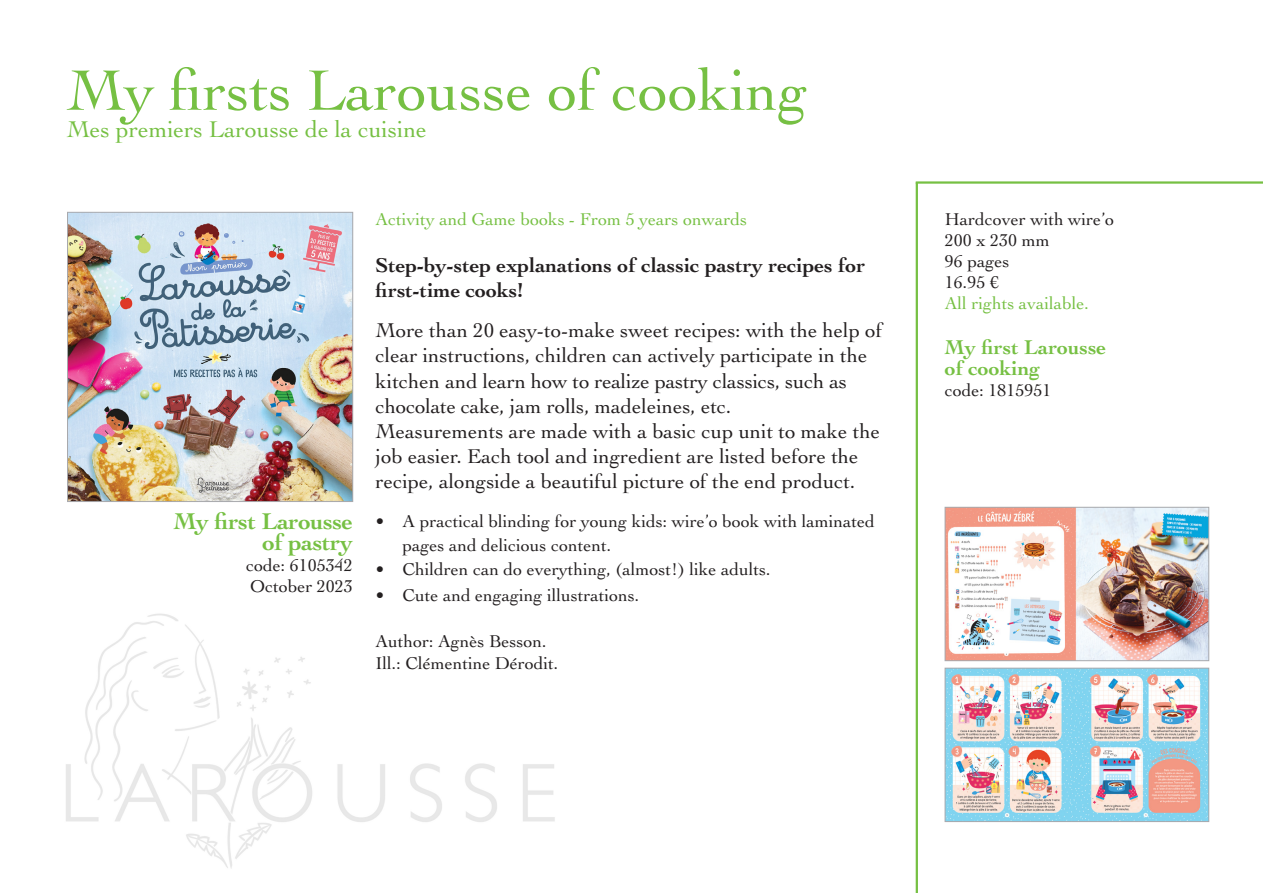
<style>
.page{position:relative;width:1263px;height:893px;background:#fff}
.page>*{position:absolute;margin:0;border:0;box-sizing:border-box;transform-origin:0 0}
._01_Titre-eng_activite-jeux{font:60px "Cochin LT Std";color:#76c043}
._01_Titre-fra_activite-jeux{font:24px "Cochin LT Std";color:#76c043}
._04_titre-livre-dr_activite-jeux{font:700 24px/21px "Cochin LT Std";letter-spacing:-.015em;color:#76c043;text-align:right}
._02_description_activite-jeux{font:21px/25.2px "Cochin LT Std";color:#231f20}
._02_chapeau_activite-jeux{font:700 21px/25.2px "Cochin LT Std";color:#231f20}
._03_Titre-livre-g_activite-jeux{font:700 21px "Cochin LT Std";color:#76c043}
._03_info-technique_docu{font:18px/24px "Cochin LT Std";color:#231f20}
._02_description{font:18px "Cochin LT Std";color:#231f20}
._02_info-partie_activite-jeux{font:18px "Cochin LT Std";color:#76c043}
._04_info-technique-livre-dr{font:18px "Cochin LT Std";color:#231f20}
._03_right_activite-jeux{font:18px "Cochin LT Std";color:#76c043}
._03_info-technique-livre-g_activite-jeux{font:18px "Cochin LT Std";color:#231f20}
</style>
<div class="page">
<img style="left:66px;top:613px;width:489px;height:256px">
<hr style="left:916px;top:181px;width:347px;height:3px;background:#76c043">
<hr style="left:916px;top:183px;width:2px;height:710px;background:#76c043">
<img style="left:69px;top:214px;width:282px;height:286px">
<div style="left:67px;top:212px;width:286px;height:290px;border:1px solid #a8a9ad"></div>
<img style="left:947px;top:670px;width:260px;height:150px">
<div style="left:945px;top:668px;width:264px;height:154px;border:1px solid #a8a9ad"></div>
<img style="left:947px;top:509px;width:260px;height:150px">
<div style="left:945px;top:507px;width:264px;height:154px;border:1px solid #a8a9ad"></div>
<p class="_01_Titre-eng_activite-jeux" style="left:67px;top:56px;width:743px">My firsts Larousse of cooking</p>
<p class="_01_Titre-fra_activite-jeux" style="left:67px;top:115px;width:362px">Mes premiers Larousse de la cuisine</p>
<p class="_04_titre-livre-dr_activite-jeux" style="left:174px;top:511px;width:181px">My first Larousse of pastry</p>
<p class="_04_info-technique-livre-dr" style="left:246px;top:555px;width:108px">code: 6105342</p>
<p class="_04_info-technique-livre-dr" style="left:250px;top:576px;width:104px">October 2023</p>
<p class="_02_info-partie_activite-jeux" style="left:376px;top:209px;width:373px">Activity and Game books - From 5 years onwards</p>
<p class="_02_chapeau_activite-jeux" style="left:376px;top:252px;width:491px">Step-by-step explanations of classic pastry recipes for first-time cooks!</p>
<p class="_02_description_activite-jeux" style="left:376px;top:318px;width:508px">More than 20 easy-to-make sweet recipes: with the help of clear instructions, children can actively participate in the kitchen and learn how to realize pastry classics, such as chocolate cake, jam rolls, madeleines, etc.</p>
<p class="_02_description_activite-jeux" style="left:376px;top:419px;width:506px">Measurements are made with a basic cup unit to make the job easier. Each tool and ingredient are listed before the recipe, alongside a beautiful picture of the end product.</p>
<p class="_03_info-technique_docu" style="left:403px;top:509px;width:474px;text-indent:-27px">• A practical blinding for young kids: wire’o book with laminated pages and delicious content.</p>
<p class="_03_info-technique_docu" style="left:376px;top:557px;width:396px">• Children can do everything, (almost!) like adults.</p>
<p class="_03_info-technique_docu" style="left:376px;top:583px;width:265px">• Cute and engaging illustrations.</p>
<p class="_02_description" style="left:376px;top:631px;width:172px">Author: Agnès Besson.</p>
<p class="_02_description" style="left:376px;top:653px;width:184px">Ill.: Clémentine Dérodit.</p>
<p class="_03_info-technique_docu" style="left:945px;top:209px;width:171px;line-height:21px">Hardcover with wire’o<br>200 x 230 mm</p>
<p class="_03_info-technique_docu" style="left:945px;top:249px;width:66px">96 pages</p>
<p class="_03_info-technique_docu" style="left:945px;top:270px;width:55px">16.95 €</p>
<p class="_03_right_activite-jeux" style="left:945px;top:293px;width:146px">All rights available.</p>
<p class="_03_Titre-livre-g_activite-jeux" style="left:945px;top:335px;width:163px">My first Larousse</p>
<p class="_03_Titre-livre-g_activite-jeux" style="left:945px;top:356px;width:96px">of cooking</p>
<p class="_03_info-technique-livre-g_activite-jeux" style="left:945px;top:380px;width:108px">code: 1815951</p>
</div>
